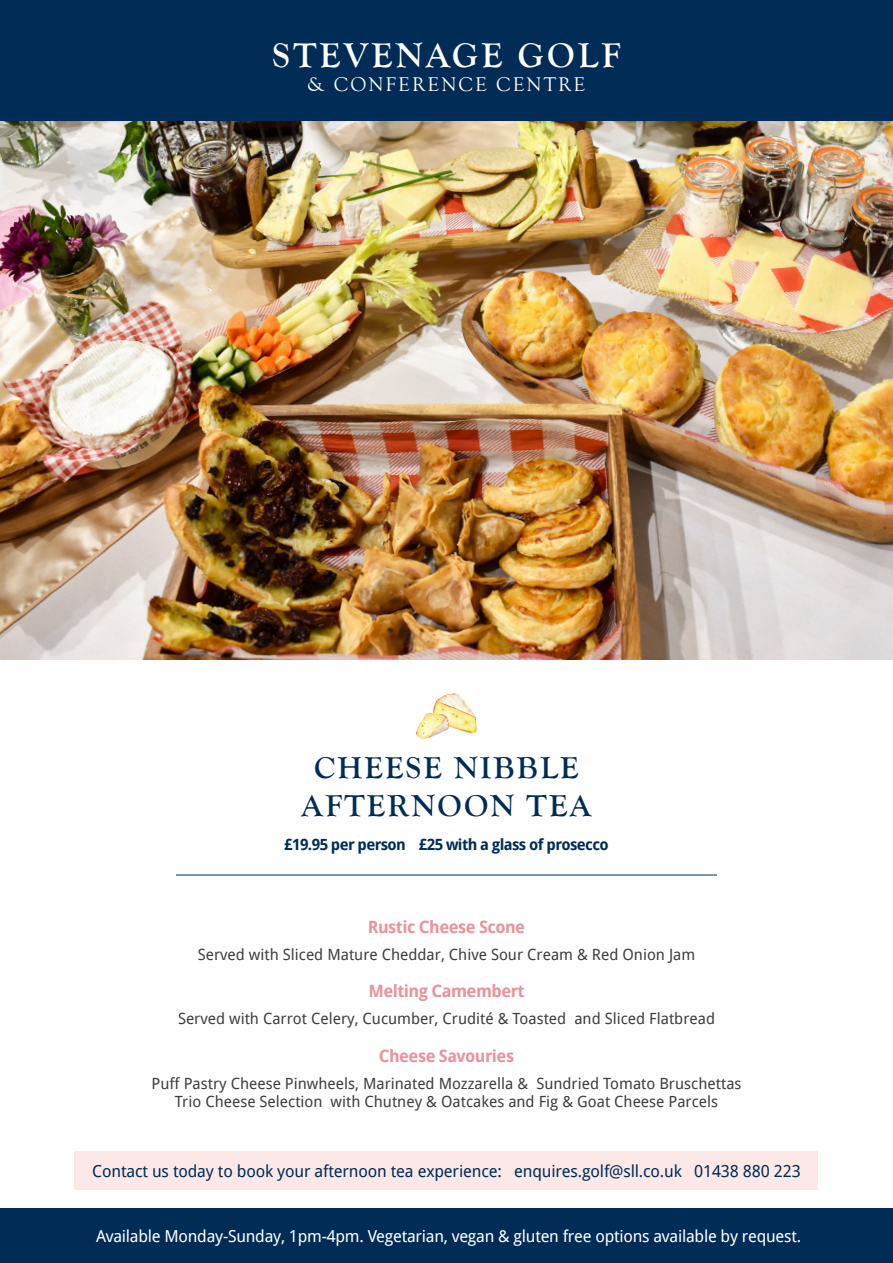
<style>
.page{position:relative;width:893px;height:1263px;background:#fff}
.page>*{position:absolute;margin:0;border:0;box-sizing:border-box;transform-origin:0 0}
.t1{font:700 35.7px "Goudy Old Style T";letter-spacing:.09em;color:#fff}
.t2{font:700 31.35px/37.7px "Goudy Old Style T";letter-spacing:.07em;color:#002c55;text-align:center}
.t3{font:20.4px "Goudy Old Style T";letter-spacing:.1em;color:#fff}
.t4{font:700 16.95px "Droid Sans";letter-spacing:-.03em;color:#e9939c}
.t5{font:16.5px "Droid Sans";letter-spacing:-.015em;color:#fff}
.t6{font:16.5px "Droid Sans";letter-spacing:-.01em;color:#002c55}
.t7{font:15.45px/18.6px "Droid Sans";color:#3e3e3f;text-align:center}
.t8{font:700 15.45px "Droid Sans";letter-spacing:-.04em;color:#002c55}
</style>
<div class="page">
<div style="left:0;top:0;width:893px;height:123px;background:#002c55"></div>
<div style="left:75px;top:1151px;width:743px;height:39px;background:#fce8e7"></div>
<div style="left:0;top:1209px;width:893px;height:54px;background:#002c55"></div>
<hr style="left:176px;top:875px;width:541px;height:1px;background:#002c55">
<img style="left:0;top:121px;width:893px;height:539px">
<img style="left:416px;top:693px;width:61px;height:47px">
<p class="t1" style="left:272px;top:35px;width:350px">STEVENAGE GOLF</p>
<p class="t3" style="left:307px;top:73px;width:280px">&amp; CONFERENCE CENTRE</p>
<p class="t2" style="left:302px;top:749px;width:291px">CHEESE NIBBLE<br>AFTERNOON TEA</p>
<p class="t8" style="left:284px;top:834px;width:326px">£19.95 per person £25 with a glass of prosecco</p>
<p class="t4" style="left:368px;top:914px;width:159px">Rustic Cheese Scone</p>
<p class="t7" style="left:198px;top:944px;width:499px">Served with Sliced Mature Cheddar, Chive Sour Cream &amp; Red Onion Jam</p>
<p class="t4" style="left:368px;top:979px;width:158px">Melting Camembert</p>
<p class="t7" style="left:178px;top:1009px;width:539px">Served with Carrot Celery, Cucumber, Crudité &amp; Toasted and Sliced Flatbread</p>
<p class="t4" style="left:379px;top:1043px;width:137px">Cheese Savouries</p>
<p class="t7" style="left:151px;top:1073px;width:592px">Puff Pastry Cheese Pinwheels, Marinated Mozzarella &amp; Sundried Tomato Bruschettas<br>Trio Cheese Selection with Chutney &amp; Oatcakes and Fig &amp; Goat Cheese Parcels</p>
<p class="t6" style="left:92px;top:1159px;width:710px">Contact us today to book your afternoon tea experience: enquires.golf@sll.co.uk 01438 880 223</p>
<p class="t5" style="left:96px;top:1225px;width:707px">Available Monday-Sunday, 1pm-4pm. Vegetarian, vegan &amp; gluten free options available by request.</p>
</div>
